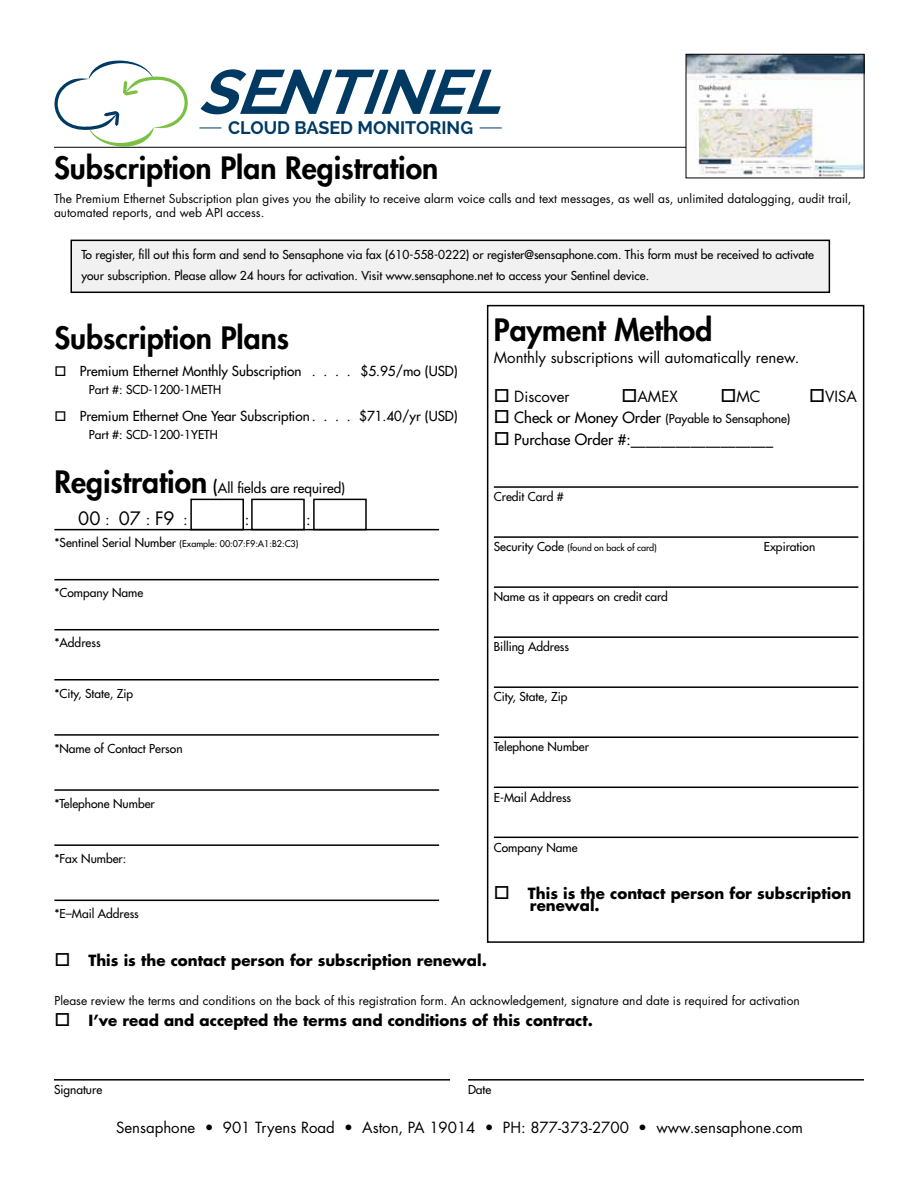
<style>
.page{position:relative;width:918px;height:1188px;background:#fff}
.page>*{position:absolute;margin:0;border:0;box-sizing:border-box;transform-origin:0 0}
.t1{font:800 30px "Futura";color:#000}
.t2{font:700 18px "Raleway";color:#003a63}
.t3{font:18px "Futura";color:#000}
.t4{font:700 15px/12px "Futura";color:#000}
.t5{font:15px "Futura";color:#000}
.t6{font:15px "Futura";color:#000}
.t7{font:13.5px "Futura";color:#000}
.t8{font:12px/21px "Futura";color:#000}
.t9{font:12px/14.4px "Futura";color:#000}
.t10{font:9px "Futura";color:#000}
.s1{font-weight:800;font-size:30px}
.s2{font-size:18px}
.s3{font-size:12px}
.s4{font-size:15px}
</style>
<div class="page">
<div style="left:71px;top:240px;width:758px;height:52px;background:#f1f1f2"></div>
<div style="left:70px;top:240px;width:760px;height:53px;border:2px solid #000"></div>
<svg style="left:201px;top:69px;width:300px;height:45px"></svg>
<svg style="left:480px;top:127px;width:22px;height:1px"></svg>
<svg style="left:199px;top:127px;width:23px;height:1px"></svg>
<svg style="left:54px;top:60px;width:134px;height:87px"></svg>
<hr style="left:54px;top:147px;width:810px;height:1px;background:#000">
<img style="left:688px;top:56px;width:174px;height:120px">
<div style="left:686px;top:54px;width:178px;height:124px;border:1px solid #000"></div>
<hr style="left:54px;top:529px;width:385px;height:1px;background:#000">
<hr style="left:54px;top:579px;width:385px;height:1px;background:#000">
<hr style="left:54px;top:629px;width:385px;height:1px;background:#000">
<hr style="left:54px;top:679px;width:385px;height:2px;background:#000">
<hr style="left:54px;top:734px;width:385px;height:2px;background:#000">
<hr style="left:54px;top:789px;width:385px;height:2px;background:#000">
<hr style="left:54px;top:844px;width:385px;height:2px;background:#000">
<hr style="left:54px;top:900px;width:385px;height:1px;background:#000">
<hr style="left:494px;top:486px;width:364px;height:2px;background:#000">
<hr style="left:494px;top:536px;width:364px;height:2px;background:#000">
<hr style="left:494px;top:586px;width:364px;height:2px;background:#000">
<hr style="left:494px;top:636px;width:364px;height:2px;background:#000">
<hr style="left:494px;top:686px;width:364px;height:2px;background:#000">
<hr style="left:494px;top:736px;width:364px;height:2px;background:#000">
<hr style="left:494px;top:787px;width:364px;height:1px;background:#000">
<hr style="left:494px;top:837px;width:364px;height:1px;background:#000">
<div style="left:487px;top:305px;width:377px;height:638px;border:2px solid #000"></div>
<hr style="left:54px;top:1079px;width:396px;height:2px;background:#000">
<hr style="left:468px;top:1079px;width:396px;height:2px;background:#000">
<div style="left:190px;top:499px;width:54px;height:31px;border:2px solid #000"></div>
<div style="left:251px;top:499px;width:54px;height:31px;border:2px solid #000"></div>
<div style="left:313px;top:499px;width:54px;height:31px;border:2px solid #000"></div>
<h2 class="t2" style="left:228px;top:117px;width:246px">CLOUD BASED MONITORING</h2>
<h1 class="t1" style="left:54px;top:148px;width:386px">Subscription Plan Registration</h1>
<p class="t9" style="left:54px;top:191px;width:799px">The Premium Ethernet Subscription plan gives you the ability to receive alarm voice calls and text messages, as well as, unlimited datalogging, audit trail, automated reports, and web API access.</p>
<p class="t8" style="left:81px;top:244px;width:734px">To register, fill out this form and send to Sensaphone via fax (610-558-0222) or register@sensaphone.com. This form must be received to activate your subscription. Please allow 24 hours for activation. Visit www.sensaphone.net to access your Sentinel device.</p>
<h1 class="t1" style="left:54px;top:318px;width:236px">Subscription Plans</h1>
<p class="t7" style="left:54px;top:363px;width:405px">□ Premium Ethernet Monthly Subscription . . . . $5.95/mo (USD)</p>
<p class="t8" style="left:89px;top:379px;width:134px">Part #: SCD-1200-1METH</p>
<p class="t7" style="left:54px;top:408px;width:260px">□ Premium Ethernet One Year Subscription.....</p>
<p class="t7" style="left:359px;top:408px;width:100px">$71.40/yr (USD)</p>
<p class="t8" style="left:89px;top:424px;width:130px">Part #: SCD-1200-1YETH</p>
<p class="t7" style="left:54px;top:480px;width:292px"><span class="s1">Registration</span> <span class="s2">(</span>All fields are required)</p>
<p class="t10" style="left:54px;top:538px;width:246px"><span class="s3">*Sentinel Serial Number</span> (Example: 00:07:F9:A1:B2:C3)</p>
<p class="t8" style="left:54px;top:582px;width:90px">*Company Name</p>
<p class="t8" style="left:54px;top:632px;width:48px">*Address</p>
<h2 class="t3" style="left:78px;top:506px;width:111px">00<span class="s4">:</span> 07<span class="s4">:</span> F9 <span class="s4">:</span></h2>
<p class="t5" style="left:245px;top:509px;width:6px">:</p>
<p class="t5" style="left:306px;top:509px;width:6px">:</p>
<p class="t8" style="left:54px;top:683px;width:80px">*City, State, Zip</p>
<p class="t8" style="left:54px;top:738px;width:130px">*Name of Contact Person</p>
<p class="t8" style="left:54px;top:793px;width:102px">*Telephone Number</p>
<h1 class="t1" style="left:494px;top:310px;width:220px">Payment Method</h1>
<p class="t5" style="left:494px;top:347px;width:307px">Monthly subscriptions will automatically renew.</p>
<p class="t5" style="left:494px;top:386px;width:77px">□ Discover</p>
<p class="t5" style="left:621px;top:386px;width:58px">□AMEX</p>
<p class="t5" style="left:720px;top:386px;width:42px">□MC</p>
<p class="t5" style="left:809px;top:386px;width:49px">□VISA</p>
<p class="t8" style="left:494px;top:408px;width:298px">□ <span class="s4">Check or Money Order</span> (Payable to Sensaphone)</p>
<p class="t6" style="left:494px;top:430px;width:281px">□ Purchase Order #:___________________</p>
<p class="t8" style="left:494px;top:486px;width:71px">Credit Card #</p>
<p class="t10" style="left:494px;top:542px;width:165px"><span class="s3">Security Code</span> (found on back of card)</p>
<p class="t8" style="left:764px;top:536px;width:53px">Expiration</p>
<p class="t8" style="left:494px;top:586px;width:176px">Name as it appears on credit card</p>
<p class="t8" style="left:494px;top:636px;width:77px">Billing Address</p>
<p class="t8" style="left:494px;top:686px;width:75px">City, State, Zip</p>
<p class="t8" style="left:494px;top:736px;width:97px">Telephone Number</p>
<p class="t8" style="left:494px;top:787px;width:79px">E-Mail Address</p>
<p class="t8" style="left:494px;top:837px;width:85px">Company Name</p>
<p class="t4" style="left:530px;top:887px;width:323px;text-indent:-36px">□ This is the contact person for subscription renewal.</p>
<p class="t8" style="left:54px;top:848px;width:73px">*Fax Number:</p>
<p class="t8" style="left:54px;top:903px;width:86px">*E–Mail Address</p>
<p class="t4" style="left:54px;top:954px;width:434px">□ This is the contact person for subscription renewal.</p>
<p class="t9" style="left:54px;top:993px;width:747px">Please review the terms and conditions on the back of this registration form. An acknowledgement, signature and date is required for activation</p>
<p class="t4" style="left:54px;top:1014px;width:540px">□ I’ve read and accepted the terms and conditions of this contract.</p>
<p class="t8" style="left:54px;top:1079px;width:50px">Signature</p>
<p class="t8" style="left:468px;top:1079px;width:25px">Date</p>
<p class="t5" style="left:116px;top:1117px;width:689px">Sensaphone • 901 Tryens Road • Aston, PA 19014 • PH: 877-373-2700 • www.sensaphone.com</p>
</div>
